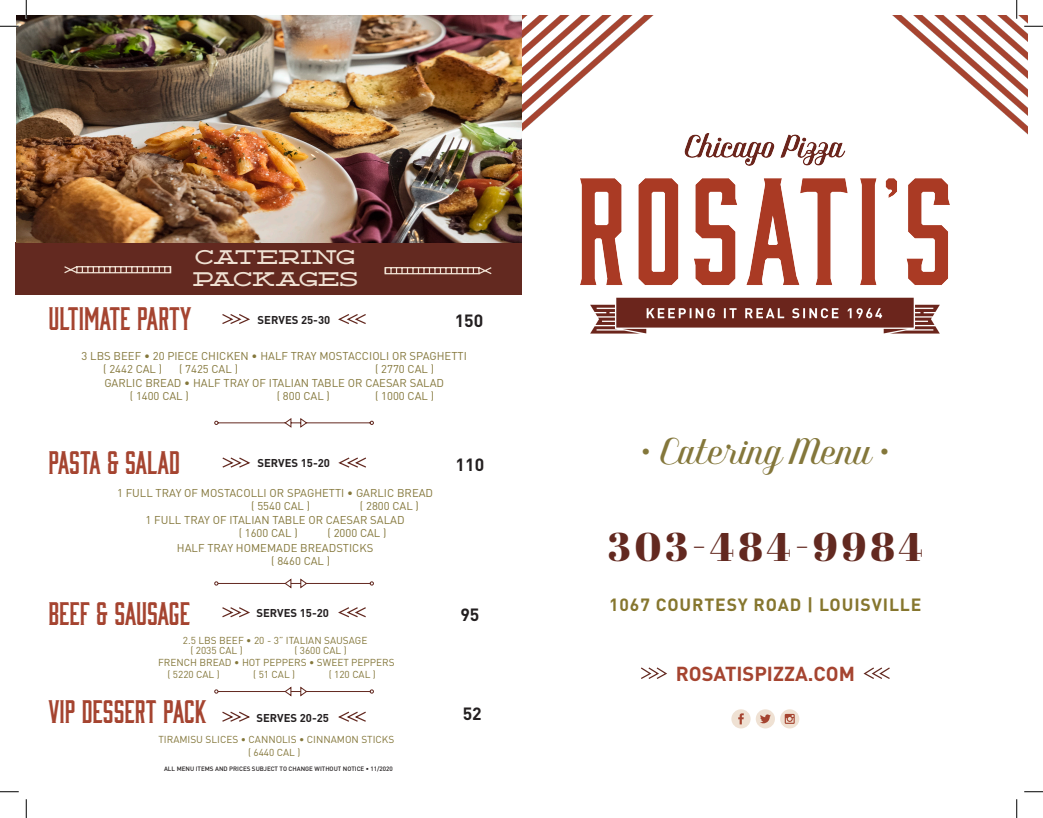
<style>
.page{position:relative;width:1043px;height:818px;background:#fff}
.page>*{position:absolute;margin:0;border:0;box-sizing:border-box;transform-origin:0 0}
.t1{font:40px "Abril Fatface";letter-spacing:.1em;color:#632920}
.t2{font:32.5px "Benson Script No 10";color:#84773b}
.t3{font:30px "Bourbon";color:#a54430}
.t4{font:700 20px "DIN";color:#a54430}
.t5{font:18.75px "Deming EP";color:#efe1d3}
.t6{font:700 17.5px "DIN";letter-spacing:.05em;color:#86762e}
.t7{font:700 17.5px "DIN";color:#231f20}
.t8{font:11.25px "DIN";color:#84773b}
.t9{font:700 11.25px "DIN";color:#231f20}
.t10{font:10px "DIN";color:#84773b}
.t11{font:500 6.25px "DIN";color:#231f20}
</style>
<div class="page">
<img style="left:521px;top:15px;width:133px;height:131px">
<div style="left:731px;top:709px;width:19px;height:19px;background:#efe1d3;border-radius:50%"></div>
<div style="left:755px;top:709px;width:20px;height:19px;background:#efe1d3;border-radius:50%"></div>
<svg style="left:780px;top:709px;width:19px;height:19px"></svg>
<svg style="left:738px;top:713px;width:5px;height:11px"></svg>
<svg style="left:760px;top:714px;width:10px;height:9px"></svg>
<svg style="left:784px;top:713px;width:10px;height:10px"></svg>
<svg style="left:863px;top:667px;width:27px;height:12px"></svg>
<svg style="left:641px;top:667px;width:26px;height:12px"></svg>
<img style="left:892px;top:15px;width:136px;height:120px">
<img style="left:580px;top:133px;width:369px;height:201px">
<div style="left:15px;top:242px;width:506px;height:53px;background:#632920"></div>
<svg style="left:384px;top:267px;width:108px;height:8px"></svg>
<svg style="left:64px;top:266px;width:108px;height:8px"></svg>
<svg style="left:214px;top:686px;width:160px;height:10px"></svg>
<svg style="left:214px;top:578px;width:160px;height:10px"></svg>
<svg style="left:214px;top:418px;width:160px;height:10px"></svg>
<svg style="left:338px;top:457px;width:28px;height:11px"></svg>
<svg style="left:222px;top:457px;width:29px;height:11px"></svg>
<svg style="left:338px;top:314px;width:28px;height:10px"></svg>
<svg style="left:222px;top:314px;width:28px;height:10px"></svg>
<svg style="left:338px;top:607px;width:28px;height:11px"></svg>
<svg style="left:222px;top:607px;width:28px;height:11px"></svg>
<svg style="left:338px;top:711px;width:28px;height:11px"></svg>
<svg style="left:222px;top:711px;width:28px;height:11px"></svg>
<img style="left:16px;top:15px;width:505px;height:227px">
<svg style="left:0;top:25px;width:19px;height:2px"></svg>
<svg style="left:1024px;top:25px;width:18px;height:2px"></svg>
<svg style="left:0;top:791px;width:19px;height:1px"></svg>
<svg style="left:1024px;top:791px;width:18px;height:1px"></svg>
<svg style="left:25px;top:0;width:2px;height:19px"></svg>
<svg style="left:25px;top:799px;width:2px;height:19px"></svg>
<svg style="left:1015px;top:0;width:2px;height:19px"></svg>
<svg style="left:1016px;top:799px;width:1px;height:19px"></svg>
<p class="t5" style="left:195px;top:246px;width:161px">CATERING</p>
<p class="t5" style="left:192px;top:268px;width:167px">PACKAGES</p>
<p class="t3" style="left:48px;top:300px;width:145px">ULTIMATE PARTY</p>
<p class="t7" style="left:455px;top:309px;width:30px">150</p>
<p class="t9" style="left:258px;top:313px;width:74px">SERVES 25-30</p>
<p class="t8" style="left:82px;top:348px;width:387px">3 LBS BEEF • 20 PIECE CHICKEN • HALF TRAY MOSTACCIOLI OR SPAGHETTI</p>
<p class="t8" style="left:104px;top:376px;width:341px">GARLIC BREAD • HALF TRAY OF ITALIAN TABLE OR CAESAR SALAD</p>
<p class="t8" style="left:103px;top:361px;width:60px">( 2442 CAL )</p>
<p class="t8" style="left:179px;top:361px;width:60px">( 7425 CAL )</p>
<p class="t8" style="left:375px;top:361px;width:60px">( 2770 CAL )</p>
<p class="t8" style="left:130px;top:389px;width:60px">( 1400 CAL )</p>
<p class="t8" style="left:277px;top:389px;width:55px">( 800 CAL )</p>
<p class="t8" style="left:375px;top:389px;width:60px">( 1000 CAL )</p>
<p class="t3" style="left:48px;top:444px;width:133px">PASTA &amp; SALAD</p>
<p class="t8" style="left:117px;top:485px;width:318px">1 FULL TRAY OF MOSTACOLLI OR SPAGHETTI • GARLIC BREAD</p>
<p class="t8" style="left:146px;top:513px;width:260px">1 FULL TRAY OF ITALIAN TABLE OR CAESAR SALAD</p>
<p class="t8" style="left:177px;top:540px;width:198px">HALF TRAY HOMEMADE BREADSTICKS</p>
<p class="t9" style="left:257px;top:456px;width:74px">SERVES 15-20</p>
<p class="t8" style="left:251px;top:499px;width:60px">( 5540 CAL )</p>
<p class="t8" style="left:360px;top:499px;width:60px">( 2800 CAL )</p>
<p class="t8" style="left:239px;top:525px;width:60px">( 1600 CAL )</p>
<p class="t8" style="left:327px;top:525px;width:60px">( 2000 CAL )</p>
<p class="t8" style="left:271px;top:553px;width:60px">( 8460 CAL )</p>
<p class="t3" style="left:48px;top:595px;width:143px">BEEF &amp; SAUSAGE</p>
<p class="t10" style="left:183px;top:633px;width:186px">2.5 LBS BEEF • 20 - 3” ITALIAN SAUSAGE</p>
<p class="t10" style="left:158px;top:656px;width:238px">FRENCH BREAD • HOT PEPPERS • SWEET PEPPERS</p>
<p class="t9" style="left:256px;top:606px;width:74px">SERVES 15-20</p>
<p class="t10" style="left:190px;top:644px;width:54px">( 2035 CAL )</p>
<p class="t10" style="left:294px;top:644px;width:54px">( 3600 CAL )</p>
<p class="t10" style="left:167px;top:667px;width:54px">( 5220 CAL )</p>
<p class="t10" style="left:253px;top:667px;width:43px">( 51 CAL )</p>
<p class="t10" style="left:329px;top:667px;width:49px">( 120 CAL )</p>
<p class="t7" style="left:455px;top:453px;width:30px">110</p>
<p class="t7" style="left:460px;top:602px;width:21px">95</p>
<p class="t3" style="left:48px;top:692px;width:160px">VIP DESSERT PACK</p>
<p class="t7" style="left:463px;top:702px;width:21px">52</p>
<p class="t10" style="left:158px;top:733px;width:237px">TIRAMISU SLICES • CANNOLIS • CINNAMON STICKS</p>
<p class="t9" style="left:256px;top:710px;width:74px">SERVES 20-25</p>
<p class="t10" style="left:248px;top:745px;width:54px">( 6440 CAL )</p>
<p class="t11" style="left:164px;top:764px;width:230px">ALL MENU ITEMS AND PRICES SUBJECT TO CHANGE WITHOUT NOTICE • 11/2020</p>
<p class="t2" style="left:640px;top:428px;width:251px">• Catering Menu •</p>
<p class="t1" style="left:607px;top:518px;width:317px">303-484-9984</p>
<p class="t6" style="left:609px;top:593px;width:314px">1067 COURTESY ROAD | LOUISVILLE</p>
<p class="t4" style="left:675px;top:661px;width:181px">ROSATISPIZZA.COM</p>
</div>
